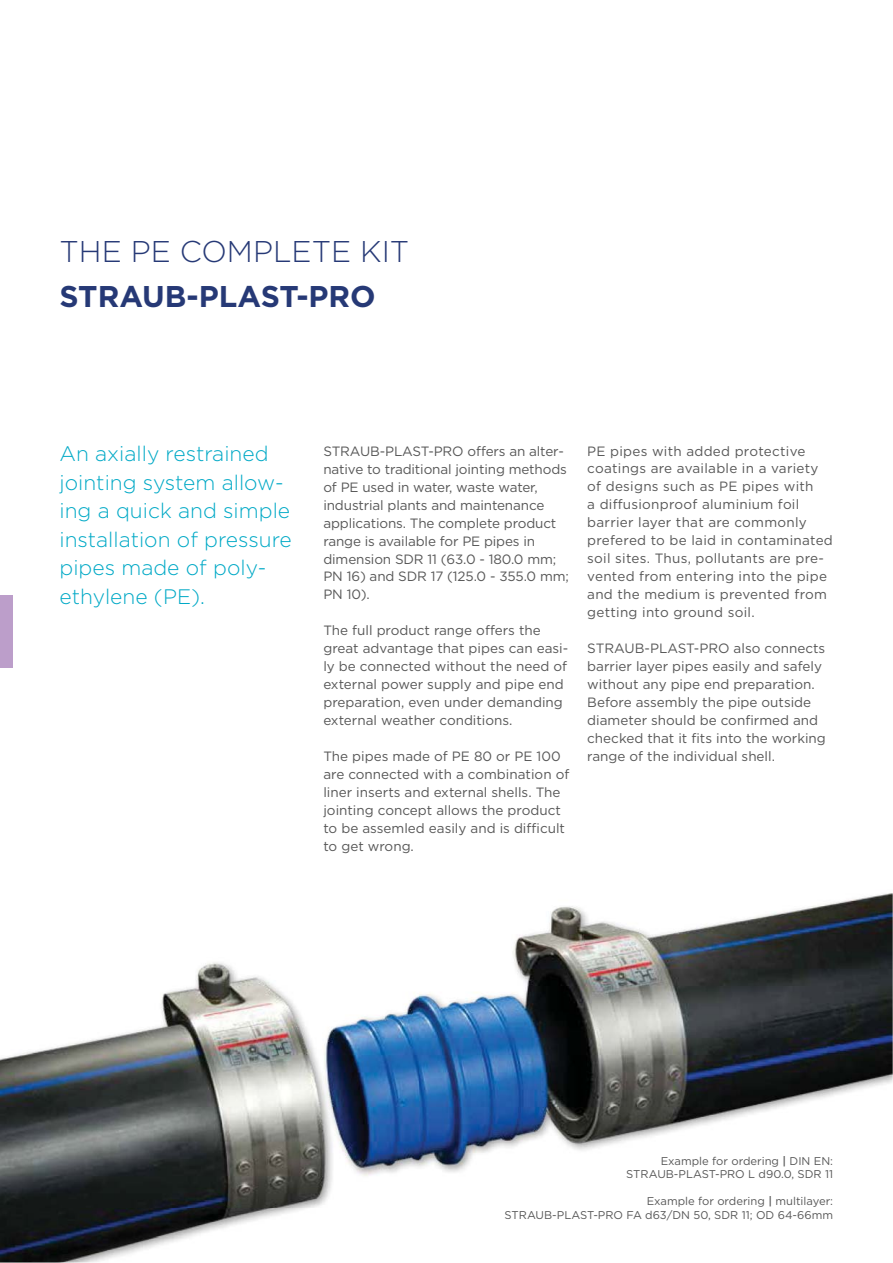
<style>
.page{position:relative;width:893px;height:1263px;background:#fff}
.page>*{position:absolute;margin:0;border:0;box-sizing:border-box;transform-origin:0 0}
.t1{font:300 30px "Gotham";color:#263976}
.t2{font:700 30px "Gotham";color:#263976}
.t3{font:300 21px/28.5px "Gotham";color:#00a9c6}
.t4{font:13.5px/18px "Gotham";color:#575757}
.t5{font:13.5px/18px "Gotham";letter-spacing:.02em;color:#575757}
.t6{font:11.25px/13.5px "Gotham";color:#575757;text-align:right}
.s1{font-weight:500}
</style>
<div class="page">
<div style="left:0;top:595px;width:13px;height:72px;background:#bc9eca"></div>
<img style="left:0;top:893px;width:893px;height:370px">
<img style="left:60px;top:1215px;width:15px;height:9px">
<h1 class="t1" style="left:60px;top:239px;width:351px">THE PE COMPLETE KIT</h1>
<h1 class="t2" style="left:60px;top:279px;width:318px">STRAUB-PLAST-PRO</h1>
<h2 class="t3" style="left:60px;top:441px;width:234px">An axially restrained jointing system allow&shy;ing a quick and simple installation of pressure pipes made of poly&shy;ethylene (PE).</h2>
<p class="t4" style="left:323px;top:443px;width:247px">STRAUB-PLAST-PRO offers an alter&shy;native to traditional jointing methods of PE used in water, waste water, industrial plants and maintenance applications. The complete product range is available for PE pipes in dimension SDR 11 (63.0 - 180.0 mm;<br>PN 16) and SDR 17 (125.0 - 355.0 mm;<br>PN 10).</p>
<p class="t4" style="left:323px;top:623px;width:246px">The full product range offers the great advantage that pipes can easi&shy;ly be connected without the need of external power supply and pipe end preparation, even under demanding external weather conditions.</p>
<p class="t4" style="left:323px;top:749px;width:247px">The pipes made of PE 80 or PE 100 are connected with a combination of liner inserts and external shells. The jointing concept allows the product to be assemled easily and is difficult to get wrong.</p>
<p class="t5" style="left:587px;top:443px;width:247px">PE pipes with added protective coatings are available in a variety of designs such as PE pipes with<br>a diffusionproof aluminium foil barrier layer that are commonly prefered to be laid in contaminated soil sites. Thus, pollutants are pre&shy;vented from entering into the pipe and the medium is prevented from getting into ground soil.</p>
<p class="t4" style="left:587px;top:641px;width:240px">STRAUB-PLAST-PRO also connects barrier layer pipes easily and safely without any pipe end preparation.<br>Before assembly the pipe outside diameter should be confirmed and checked that it fits into the working range of the individual shell.</p>
<p class="t6" style="left:626px;top:1155px;width:208px">Example for ordering <span class="s1">|</span> DIN EN:<br>STRAUB-PLAST-PRO L d90.0, SDR 11</p>
<p class="t6" style="left:504px;top:1196px;width:330px">Example for ordering <span class="s1">|</span> multilayer:<br>STRAUB-PLAST-PRO FA d63/DN 50, SDR 11; OD 64-66mm</p>
</div>
